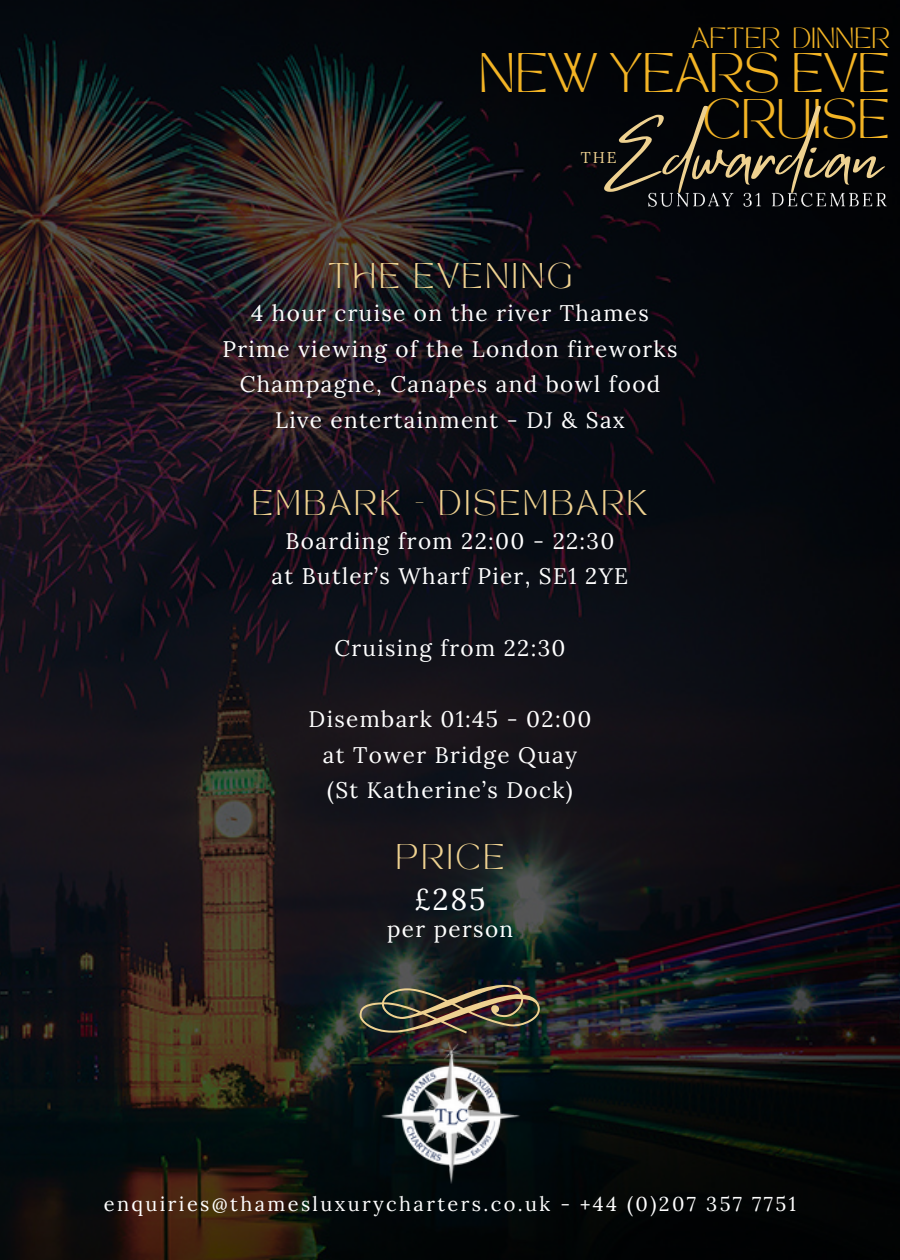
<style>
.page{position:relative;width:900px;height:1260px;background:#fff}
.page>*{position:absolute;margin:0;border:0;box-sizing:border-box;transform-origin:0 0}
.t1{font:71px "Mistrully";color:#eed190}
.t2{font:39px/46px "TAN MONCHERI Regular";color:#f3b425;text-align:right}
.t3{font:30px "Lora";color:#fff}
.t4{font:25px "TAN MONCHERI Regular";letter-spacing:.12em;color:#eed190}
.t5{font:22.5px "Lora";letter-spacing:.06em;color:#fff}
.t6{font:20.5px "TAN MONCHERI Regular";color:#f3b425}
.t7{font:20px "Lora";letter-spacing:.12em;color:#fff}
.t8{font:15.75px "Lora";color:#eed190}
</style>
<div class="page">
<img style="left:0;top:0;width:900px;height:1260px">
<img style="left:360px;top:985px;width:180px;height:48px">
<img style="left:642px;top:187px;width:252px;height:26px">
<img style="left:378px;top:1040px;width:144px;height:145px">
<p class="t6" style="left:692px;top:28px;width:200px">AFTER DINNER</p>
<p class="t2" style="left:479px;top:56px;width:412px">NEW YEARS EVE<br>CRUISE</p>
<p class="t1" style="left:610px;top:100px;width:273px">Edwardian</p>
<p class="t8" style="left:581px;top:147px;width:37px">THE</p>
<p class="t4" style="left:328px;top:262px;width:246px">THE EVENING</p>
<p class="t5" style="left:251px;top:298px;width:399px">4 hour cruise on the river Thames</p>
<p class="t5" style="left:222px;top:334px;width:457px">Prime viewing of the London fireworks</p>
<p class="t5" style="left:240px;top:370px;width:422px">Champagne, Canapes and bowl food</p>
<p class="t5" style="left:275px;top:405px;width:351px">Live entertainment - DJ &amp; Sax</p>
<p class="t4" style="left:252px;top:489px;width:397px">EMBARK - DISEMBARK</p>
<p class="t5" style="left:286px;top:526px;width:330px">Boarding from 22:00 - 22:30</p>
<p class="t5" style="left:272px;top:562px;width:358px">at Butler’s Wharf Pier, SE1 2YE</p>
<p class="t5" style="left:334px;top:633px;width:233px">Cruising from 22:30</p>
<p class="t5" style="left:309px;top:704px;width:284px">Disembark 01:45 - 02:00</p>
<p class="t5" style="left:323px;top:740px;width:256px">at Tower Bridge Quay</p>
<p class="t5" style="left:327px;top:776px;width:247px">(St Katherine’s Dock)</p>
<p class="t4" style="left:396px;top:844px;width:110px">PRICE</p>
<p class="t3" style="left:414px;top:880px;width:73px">£285</p>
<p class="t5" style="left:387px;top:914px;width:128px">per person</p>
<p class="t7" style="left:104px;top:1191px;width:694px">enquiries@thamesluxurycharters.co.uk - +44 (0)207 357 7751</p>
</div>
